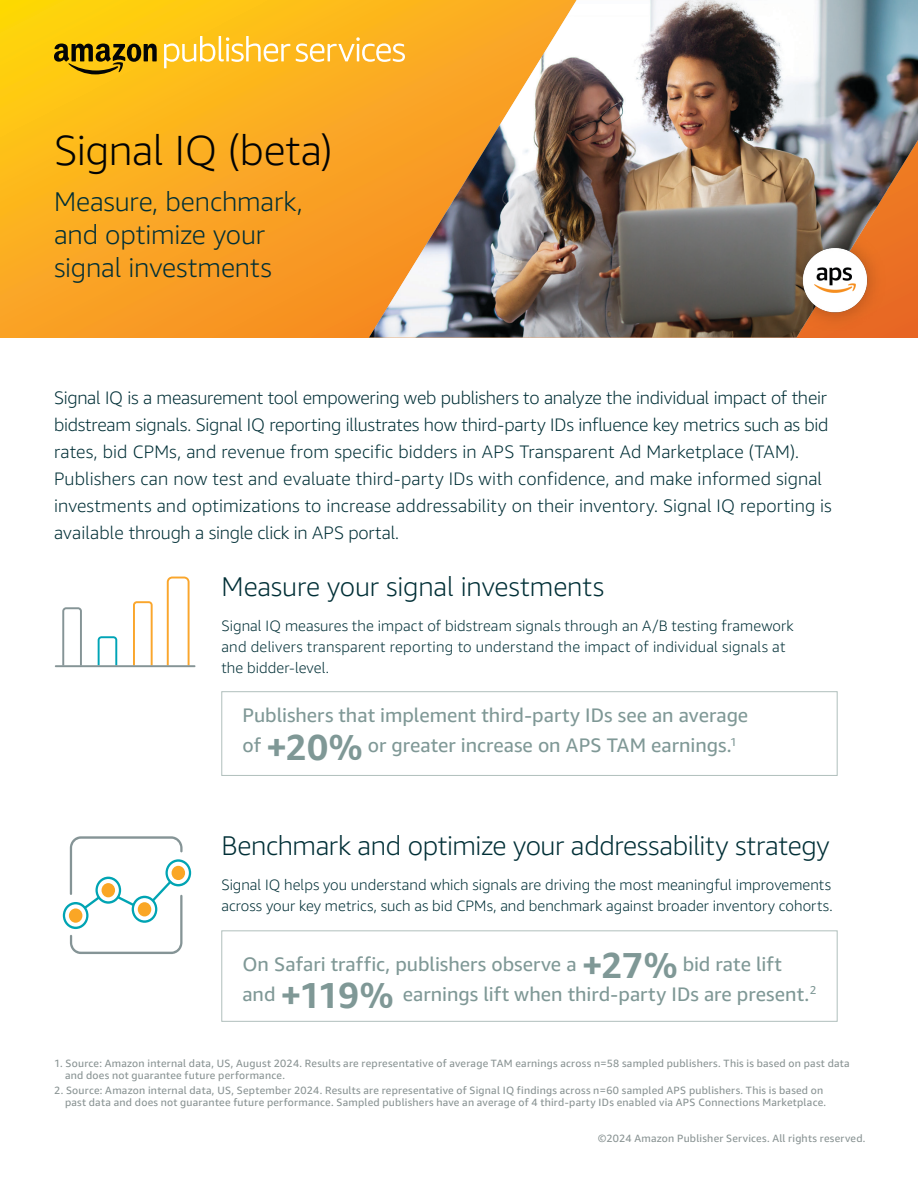
<style>
.page{position:relative;width:918px;height:1188px;background:#fff}
.page>*{position:absolute;margin:0;border:0;box-sizing:border-box;transform-origin:0 0}
.Brochure_H1{font:300 42px "Amazon Ember";letter-spacing:-.01em;color:#020304}
.Brochure_H2{font:300 27px/33px "Amazon Ember";letter-spacing:-.01em;color:#002f36}
.Call_Out_Title{font:19.5px/30px "Amazon Ember";color:#7f9896}
.Body_Copy_Large{font:300 18px/27px "Amazon Ember";letter-spacing:.005em;color:#002f36}
.Body_Copy_Small{font:300 15px/21px "Amazon Ember";letter-spacing:.005em;color:#002f36}
.Footnote_-_Left{font:10.5px/12px "Amazon Ember";letter-spacing:.025em;color:#899393}
.s1{font-weight:700;font-size:36px}
</style>
<div class="page">
<svg style="left:0;top:0;width:369px;height:338px;background:#fbad1e"></svg>
<img style="left:369px;top:0;width:549px;height:338px">
<svg style="left:54px;top:44px;width:103px;height:30px;background:#99790d"></svg>
<svg style="left:164px;top:36px;width:126px;height:32px;background:#fdcc4c"></svg>
<svg style="left:296px;top:37px;width:109px;height:25px"></svg>
<img style="left:778px;top:223px;width:114px;height:115px">
<svg style="left:63px;top:836px;width:128px;height:118px"></svg>
<div style="left:221px;top:930px;width:617px;height:92px;border:1px solid #b0bfbc"></div>
<div style="left:221px;top:691px;width:617px;height:85px;border:1px solid #b0bfbc"></div>
<svg style="left:62px;top:607px;width:20px;height:58px"></svg>
<svg style="left:98px;top:636px;width:19px;height:29px"></svg>
<svg style="left:133px;top:601px;width:20px;height:64px"></svg>
<svg style="left:167px;top:577px;width:23px;height:88px"></svg>
<hr style="left:55px;top:665px;width:140px;height:2px;background:#859496">
<p class="Brochure_H1" style="left:54px;top:124px;width:280px">Signal IQ (beta)</p>
<p class="Brochure_H2" style="left:54px;top:185px;width:251px">Measure, benchmark, and optimize your signal investments</p>
<p class="Body_Copy_Large" style="left:54px;top:384px;width:779px">Signal IQ is a measurement tool empowering web publishers to analyze the individual impact of their bidstream signals. Signal IQ reporting illustrates how third-party IDs influence key metrics such as bid rates, bid CPMs, and revenue from specific bidders in APS Transparent Ad Marketplace (TAM).<br>Publishers can now test and evaluate third-party IDs with confidence, and make informed signal investments and optimizations to increase addressability on their inventory. Signal IQ reporting is available through a single click in APS portal.</p>
<p class="Brochure_H2" style="left:221px;top:570px;width:384px">Measure your signal investments</p>
<p class="Body_Copy_Small" style="left:221px;top:615px;width:574px">Signal IQ measures the impact of bidstream signals through an A/B testing framework and delivers transparent reporting to understand the impact of individual signals at the bidder-level.</p>
<p class="Call_Out_Title" style="left:242px;top:700px;width:507px">Publishers that implement third-party IDs see an average of <span class="s1">+20%</span> or greater increase on APS TAM earnings.<sup>1</sup></p>
<p class="Brochure_H2" style="left:221px;top:829px;width:610px">Benchmark and optimize your addressability strategy</p>
<p class="Body_Copy_Small" style="left:221px;top:874px;width:613px">Signal IQ helps you understand which signals are driving the most meaningful improvements across your key metrics, such as bid CPMs, and benchmark against broader inventory cohorts.</p>
<p class="Call_Out_Title" style="left:242px;top:949px;width:576px">On Safari traffic, publishers observe a <span class="s1">+27%</span> bid rate lift and <span class="s1">+119%</span> earnings lift when third-party IDs are present.<sup>2</sup></p>
<p class="Footnote_-_Left" style="left:65px;top:1057px;width:786px;text-indent:-11px">1. Source: Amazon internal data, US, August 2024. Results are representative of average TAM earnings across n=58 sampled publishers. This is based on past data and does not guarantee future performance.</p>
<p class="Footnote_-_Left" style="left:54px;top:1085px;width:774px;text-align:right">2. Source: Amazon internal data, US, September 2024. Results are representative of Signal IQ findings across n=60 sampled APS publishers. This is based on past data and does not guarantee future performance. Sampled publishers have an average of 4 third-party IDs enabled via APS Connections Marketplace.</p>
<p class="Footnote_-_Left" style="left:598px;top:1132px;width:269px">©2024 Amazon Publisher Services. All rights reserved.</p>
</div>
